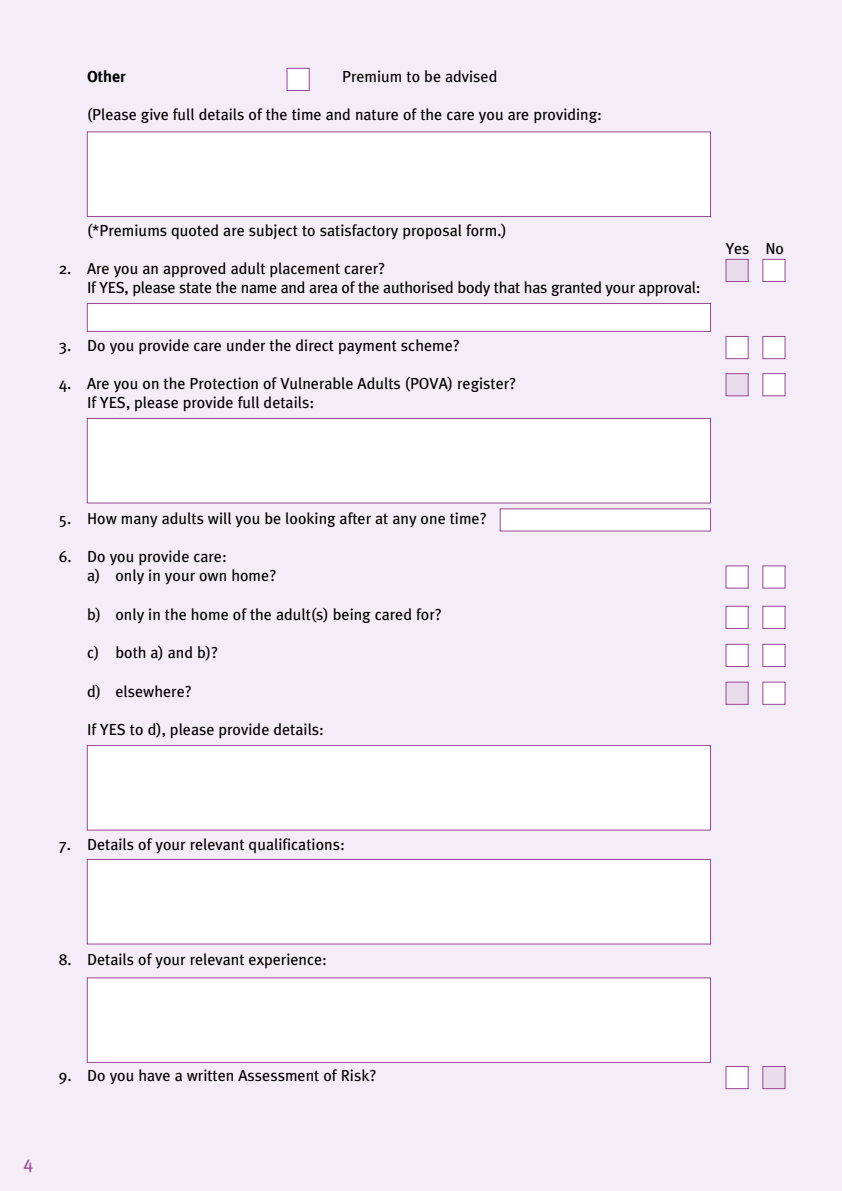
<style>
.page{position:relative;width:842px;height:1191px;background:#f4edf7}
.page>*{position:absolute;margin:0;border:0;box-sizing:border-box;transform-origin:0 0}
.t1{font:18px "Meta Plus";color:#9b4794}
.t2{font:16px/19.2px "Meta Plus";color:#000}
.t3{font:700 16px "Meta Plus";color:#000}
</style>
<div class="page">
<div style="left:287px;top:68px;width:22px;height:23px;background:#fff;border:1px solid #9b4794"></div>
<div style="left:87px;top:132px;width:624px;height:85px;background:#fff;border:1px solid #9b4794"></div>
<div style="left:87px;top:303px;width:624px;height:29px;background:#fff;border:1px solid #9b4794"></div>
<div style="left:87px;top:418px;width:624px;height:85px;background:#fff;border:1px solid #9b4794"></div>
<div style="left:87px;top:745px;width:624px;height:85px;background:#fff;border:1px solid #9b4794"></div>
<div style="left:87px;top:859px;width:624px;height:85px;background:#fff;border:1px solid #9b4794"></div>
<div style="left:87px;top:977px;width:624px;height:85px;background:#fff"></div>
<div style="left:726px;top:259px;width:22px;height:23px;background:#e9dced;border:1px solid #9b4794"></div>
<div style="left:763px;top:259px;width:22px;height:23px;background:#fff;border:1px solid #9b4794"></div>
<div style="left:726px;top:336px;width:22px;height:23px;background:#fff;border:1px solid #9b4794"></div>
<div style="left:763px;top:336px;width:22px;height:23px;background:#fff;border:1px solid #9b4794"></div>
<div style="left:726px;top:373px;width:22px;height:23px;background:#e9dced;border:1px solid #9b4794"></div>
<div style="left:763px;top:373px;width:22px;height:23px;background:#fff"></div>
<div style="left:726px;top:565px;width:22px;height:23px;background:#fff"></div>
<div style="left:763px;top:565px;width:22px;height:23px;background:#fff"></div>
<div style="left:726px;top:644px;width:22px;height:23px;background:#fff;border:1px solid #9b4794"></div>
<div style="left:763px;top:644px;width:22px;height:23px;background:#fff;border:1px solid #9b4794"></div>
<div style="left:726px;top:682px;width:22px;height:22px;background:#e9dced"></div>
<div style="left:763px;top:682px;width:22px;height:22px;background:#fff"></div>
<div style="left:726px;top:1066px;width:22px;height:23px;background:#fff;border:1px solid #9b4794"></div>
<div style="left:763px;top:1066px;width:22px;height:23px;background:#e9dced;border:1px solid #9b4794"></div>
<div style="left:726px;top:606px;width:22px;height:22px;background:#fff"></div>
<div style="left:763px;top:606px;width:22px;height:22px;background:#fff"></div>
<div style="left:500px;top:508px;width:211px;height:23px;background:#fff;border:1px solid #9b4794"></div>
<p class="t3" style="left:87px;top:67px;width:40px">Other</p>
<p class="t2" style="left:342px;top:67px;width:157px">Premium to be advised</p>
<p class="t2" style="left:87px;top:105px;width:516px">(Please give full details of the time and nature of the care you are providing:</p>
<p class="t2" style="left:87px;top:220px;width:421px">(*Premiums quoted are subject to satisfactory proposal form.)</p>
<p class="t2" style="left:87px;top:259px;width:615px;text-indent:-28px">2. Are you an approved adult placement carer?<br>If YES, please state the name and area of the authorised body that has granted your approval:</p>
<p class="t2" style="left:59px;top:335px;width:403px">3. Do you provide care under the direct payment scheme?</p>
<p class="t2" style="left:87px;top:374px;width:431px;text-indent:-28px">4. Are you on the Protection of Vulnerable Adults (POVA) register?<br>If YES, please provide full details:</p>
<p class="t2" style="left:726px;top:239px;width:60px">Yes No</p>
<p class="t2" style="left:59px;top:508px;width:430px">5. How many adults will you be looking after at any one time?</p>
<p class="t2" style="left:87px;top:547px;width:191px;text-indent:-28px">6. Do you provide care:<br>a) only in your own home?</p>
<p class="t2" style="left:87px;top:604px;width:356px">b) only in the home of the adult(s) being cared for?</p>
<p class="t2" style="left:87px;top:643px;width:133px">c) both a) and b)?</p>
<p class="t2" style="left:87px;top:681px;width:106px">d) elsewhere?</p>
<p class="t2" style="left:87px;top:719px;width:238px">If YES to d), please provide details:</p>
<p class="t2" style="left:59px;top:835px;width:288px">7. Details of your relevant qualifications:</p>
<p class="t2" style="left:59px;top:950px;width:270px">8. Details of your relevant experience:</p>
<p class="t2" style="left:59px;top:1065px;width:319px">9. Do you have a written Assessment of Risk?</p>
<p class="t1" style="left:24px;top:1152px;width:11px">4</p>
</div>
